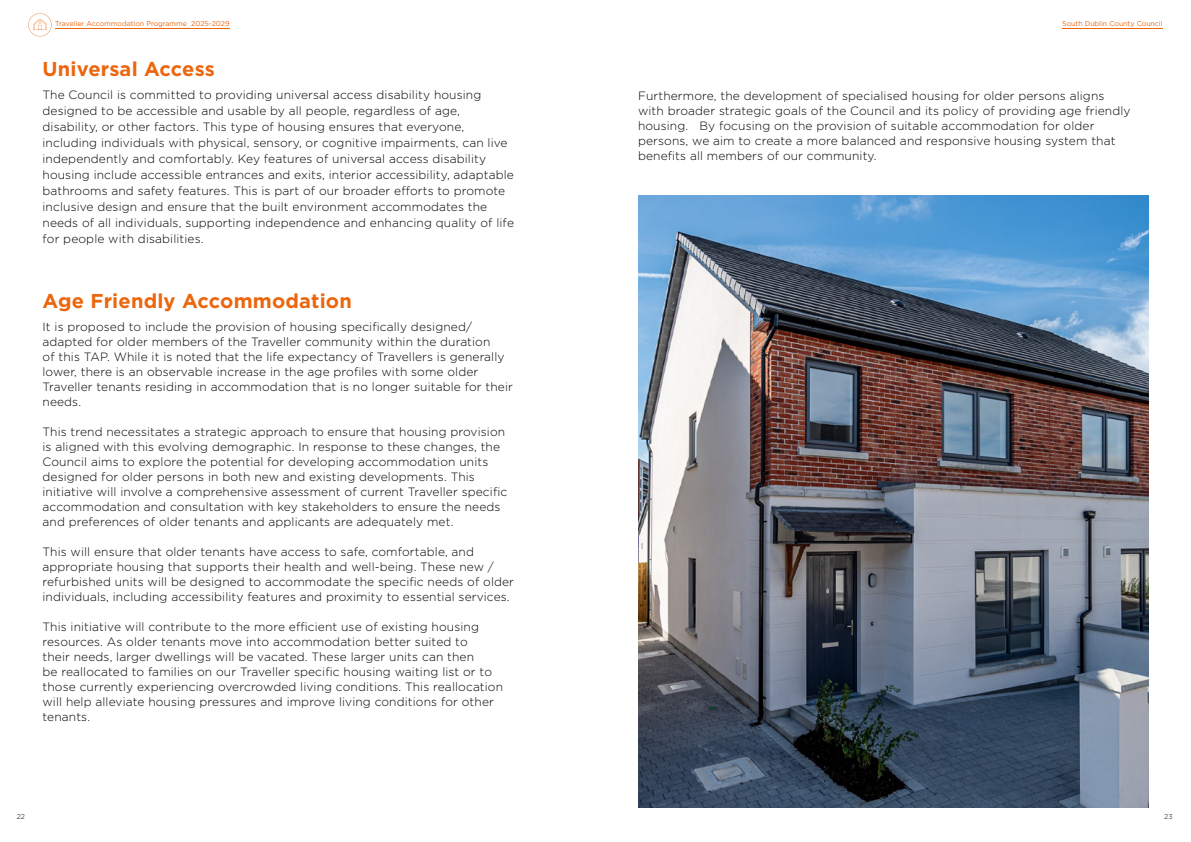
<style>
.page{position:relative;width:1191px;height:842px;background:#fff}
.page>*{position:absolute;margin:0;border:0;box-sizing:border-box;transform-origin:0 0}
.t1{font:700 20px "Gotham";letter-spacing:.01em;color:#ec660d}
.t2{font:300 12px/15px "Gotham";letter-spacing:.01em;color:#000}
.t3{font:7px "Gotham";color:#ec660d}
.t4{font:300 7px "Gotham";color:#000}
</style>
<div class="page">
<hr style="left:55px;top:28px;width:175px;height:1px;background:#ec6608">
<hr style="left:1062px;top:28px;width:100px;height:1px;background:#ec6608">
<svg style="left:28px;top:13px;width:24px;height:23px"></svg>
<img style="left:638px;top:196px;width:510px;height:612px">
<p class="t3" style="left:55px;top:19px;width:176px">Traveller Accommodation Programme 2025-2029</p>
<p class="t3" style="left:1062px;top:19px;width:102px">South Dublin County Council</p>
<h1 class="t1" style="left:43px;top:55px;width:174px">Universal Access</h1>
<p class="t2" style="left:43px;top:87px;width:473px;line-height:16px">The Council is committed to providing universal access disability housing designed to be accessible and usable by all people, regardless of age, disability, or other factors. This type of housing ensures that everyone, including individuals with physical, sensory, or cognitive impairments, can live independently and comfortably. Key features of universal access disability housing include accessible entrances and exits, interior accessibility, adaptable bathrooms and safety features. This is part of our broader efforts to promote inclusive design and ensure that the built environment accommodates the needs of all individuals, supporting independence and enhancing quality of life for people with disabilities.</p>
<h1 class="t1" style="left:43px;top:288px;width:311px">Age Friendly Accommodation</h1>
<p class="t2" style="left:43px;top:319px;width:472px">It is proposed to include the provision of housing specifically designed/ adapted for older members of the Traveller community within the duration<br>of this TAP. While it is noted that the life expectancy of Travellers is generally lower, there is an observable increase in the age profiles with some older Traveller tenants residing in accommodation that is no longer suitable for their needs.</p>
<p class="t2" style="left:43px;top:424px;width:466px">This trend necessitates a strategic approach to ensure that housing provision is aligned with this evolving demographic. In response to these changes, the Council aims to explore the potential for developing accommodation units designed for older persons in both new and existing developments. This initiative will involve a comprehensive assessment of current Traveller specific accommodation and consultation with key stakeholders to ensure the needs and preferences of older tenants and applicants are adequately met.</p>
<p class="t2" style="left:43px;top:544px;width:473px">This will ensure that older tenants have access to safe, comfortable, and appropriate housing that supports their health and well-being. These new / refurbished units will be designed to accommodate the specific needs of older individuals, including accessibility features and proximity to essential services.</p>
<p class="t2" style="left:43px;top:619px;width:462px">This initiative will contribute to the more efficient use of existing housing resources. As older tenants move into accommodation better suited to<br>their needs, larger dwellings will be vacated. These larger units can then<br>be reallocated to families on our Traveller specific housing waiting list or to those currently experiencing overcrowded living conditions. This reallocation will help alleviate housing pressures and improve living conditions for other tenants.</p>
<p class="t2" style="left:638px;top:88px;width:494px">Furthermore, the development of specialised housing for older persons aligns with broader strategic goals of the Council and its policy of providing age friendly housing. By focusing on the provision of suitable accommodation for older persons, we aim to create a more balanced and responsive housing system that benefits all members of our community.</p>
<p class="t4" style="left:17px;top:812px;width:10px">22</p>
<p class="t4" style="left:1164px;top:812px;width:10px">23</p>
</div>
